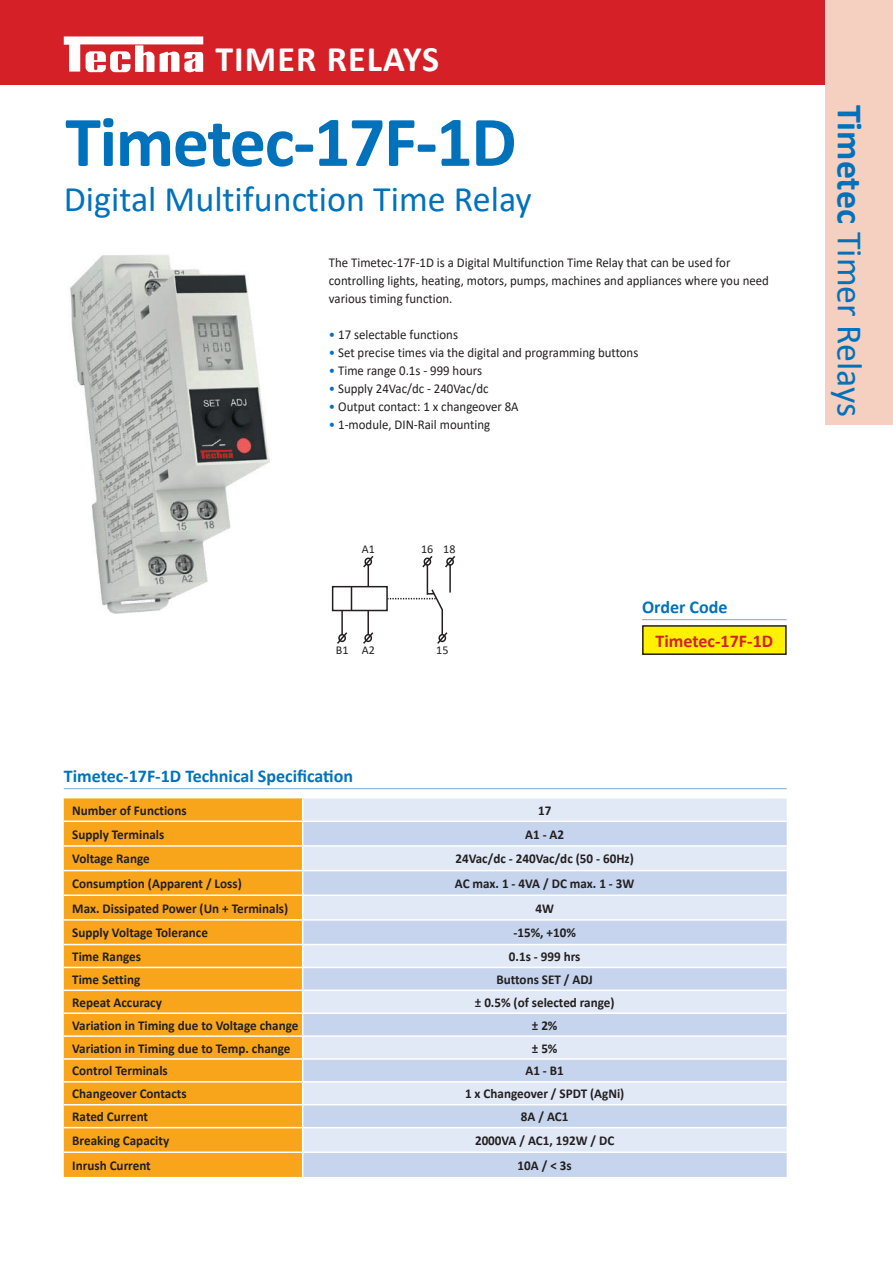
<style>
.page{position:relative;width:893px;height:1263px;background:#fff}
.page>*{position:absolute;margin:0;border:0;box-sizing:border-box;transform-origin:0 0}
.t1{font:700 72px "Calibri";letter-spacing:-.02em;color:#0072bc}
.t2{font:36px "Calibri";color:#0072bc}
.t3{font:700 36px "Calibri";letter-spacing:.03em;color:#fff}
.underlineheading{font:700 18px "Calibri";color:#0072bc}
.t4{font:700 18px "Calibri";color:#d52027}
.t5{font:700 13.5px "Calibri";color:#231f20}
.t6{font:13.5px/18px "Calibri";color:#231f20;scale:.95 1}
.t7{font:12px "Calibri";color:#231f20}
.s1{color:#0072bc}
.s2{font-weight:700}
</style>
<div class="page">
<div style="left:0;top:0;width:893px;height:85px;background:#d52027"></div>
<div style="left:825px;top:0;width:68px;height:425px;background:#f5cfc0"></div>
<svg style="left:64px;top:36px;width:139px;height:36px"></svg>
<hr style="left:64px;top:788px;width:723px;height:1px;background:#7ca7d8">
<div style="left:64px;top:798px;width:238px;height:379px;background:#f9a51b"></div>
<div style="left:303px;top:798px;width:484px;height:22px;background:#e1e9f6"></div>
<svg style="left:303px;top:822px;width:484px;height:355px;background:#d3def1"></svg>
<hr style="left:64px;top:820px;width:239px;height:2px;background:#fff">
<hr style="left:64px;top:845px;width:239px;height:2px;background:#fff">
<hr style="left:64px;top:870px;width:239px;height:1px;background:#fff">
<hr style="left:64px;top:894px;width:239px;height:2px;background:#fff">
<hr style="left:64px;top:919px;width:239px;height:2px;background:#fff">
<hr style="left:64px;top:944px;width:239px;height:1px;background:#fff">
<hr style="left:64px;top:967px;width:239px;height:1px;background:#fff">
<hr style="left:64px;top:989px;width:239px;height:2px;background:#fff">
<hr style="left:64px;top:1012px;width:239px;height:2px;background:#fff">
<hr style="left:64px;top:1035px;width:239px;height:2px;background:#fff">
<hr style="left:64px;top:1058px;width:239px;height:2px;background:#fff">
<hr style="left:64px;top:1081px;width:239px;height:1px;background:#fff">
<hr style="left:64px;top:1104px;width:239px;height:1px;background:#fff">
<hr style="left:64px;top:1127px;width:239px;height:1px;background:#fff">
<hr style="left:303px;top:1127px;width:484px;height:1px;background:#fff">
<hr style="left:64px;top:1151px;width:239px;height:2px;background:#fff">
<hr style="left:303px;top:845px;width:484px;height:2px;background:#fff">
<hr style="left:303px;top:870px;width:484px;height:1px;background:#fff">
<hr style="left:303px;top:894px;width:484px;height:2px;background:#fff">
<hr style="left:303px;top:919px;width:484px;height:2px;background:#fff">
<hr style="left:303px;top:944px;width:484px;height:1px;background:#fff">
<hr style="left:303px;top:967px;width:484px;height:1px;background:#fff">
<hr style="left:303px;top:989px;width:484px;height:2px;background:#fff">
<hr style="left:303px;top:1012px;width:484px;height:2px;background:#fff">
<hr style="left:303px;top:1035px;width:484px;height:2px;background:#fff">
<hr style="left:303px;top:1058px;width:484px;height:2px;background:#fff">
<hr style="left:303px;top:1081px;width:484px;height:1px;background:#fff">
<hr style="left:303px;top:1104px;width:484px;height:1px;background:#fff">
<hr style="left:303px;top:1151px;width:484px;height:2px;background:#fff">
<svg style="left:302px;top:798px;width:1px;height:355px"></svg>
<img style="left:70px;top:254px;width:199px;height:360px">
<hr style="left:427px;top:564px;width:1px;height:30px;background:#231f20">
<hr style="left:449px;top:564px;width:2px;height:28px;background:#231f20">
<div style="left:332px;top:586px;width:56px;height:25px;border:1px solid #231f20"></div>
<svg style="left:351px;top:587px;width:1px;height:23px"></svg>
<hr style="left:367px;top:611px;width:2px;height:23px;background:#231f20">
<hr style="left:341px;top:611px;width:2px;height:23px;background:#231f20">
<svg style="left:362px;top:556px;width:13px;height:31px"></svg>
<svg style="left:422px;top:556px;width:11px;height:13px"></svg>
<svg style="left:445px;top:556px;width:11px;height:13px"></svg>
<svg style="left:363px;top:631px;width:11px;height:13px"></svg>
<svg style="left:337px;top:631px;width:11px;height:13px"></svg>
<svg style="left:387px;top:588px;width:61px;height:56px"></svg>
<hr style="left:642px;top:619px;width:145px;height:1px;background:#7ca7d8">
<div style="left:643px;top:626px;width:143px;height:28px;background:#fff101"></div>
<div style="left:642px;top:625px;width:145px;height:30px;border:2px solid #231f20"></div>
<h2 class="t3" style="left:215px;top:34px;width:225px">TIMER RELAYS</h2>
<p class="t1" style="left:65px;top:91px;width:453px">Timetec-17F-1D</p>
<p class="t2" style="left:64px;top:174px;width:470px">Digital Multifunction Time Relay</p>
<p class="t6" style="left:329px;top:253px;width:465px">The Timetec-17F-1D is a Digital Multifunction Time Relay that can be used for controlling lights, heating, motors, pumps, machines and appliances where you need various timing function.</p>
<p class="t6" style="left:329px;top:325px;width:137px"><span class="s1">•</span> 17 selectable functions</p>
<p class="t6" style="left:329px;top:343px;width:327px"><span class="s1">•</span> Set precise times via the digital and programming buttons</p>
<p class="t6" style="left:329px;top:361px;width:163px"><span class="s1">•</span> Time range 0.1s - 999 hours</p>
<p class="t6" style="left:329px;top:379px;width:170px"><span class="s1">•</span> Supply 24Vac/dc - 240Vac/dc</p>
<p class="t6" style="left:329px;top:397px;width:201px"><span class="s1">•</span> Output contact: 1 x changeover 8A</p>
<p class="t6" style="left:329px;top:415px;width:171px"><span class="s1">•</span> 1-module, DIN-Rail mounting</p>
<p class="t7" style="left:362px;top:541px;width:15px">A1</p>
<p class="t7" style="left:421px;top:541px;width:14px">16</p>
<p class="t7" style="left:443px;top:541px;width:14px">18</p>
<p class="t7" style="left:336px;top:642px;width:14px">B1</p>
<p class="t7" style="left:362px;top:642px;width:15px">A2</p>
<p class="t7" style="left:436px;top:642px;width:14px">15</p>
<p class="underlineheading" style="left:642px;top:594px;width:87px">Order Code</p>
<p class="t4" style="left:656px;top:628px;width:119px">Timetec-17F-1D</p>
<p class="underlineheading" style="left:64px;top:763px;width:291px">Timetec-17F-1D Technical Specification</p>
<p class="t5" style="left:72px;top:801px;width:116px">Number of Functions</p>
<p class="t5" style="left:538px;top:801px;width:15px">17</p>
<p class="t5" style="left:72px;top:825px;width:94px">Supply Terminals</p>
<p class="t5" style="left:525px;top:825px;width:41px">A1 - A2</p>
<p class="t5" style="left:72px;top:849px;width:79px">Voltage Range</p>
<p class="t5" style="left:455px;top:849px;width:180px">24Vac/dc - 240Vac/dc (50 - 60Hz)</p>
<p class="t5" style="left:72px;top:874px;width:171px">Consumption (Apparent / Loss)</p>
<p class="t5" style="left:455px;top:874px;width:181px">AC max. 1 - 4VA / DC max. 1 - 3W</p>
<p class="t5" style="left:72px;top:898px;width:217px">Max. Dissipated Power (Un + Terminals)</p>
<p class="t5" style="left:535px;top:898px;width:20px">4W</p>
<p class="t5" style="left:72px;top:923px;width:137px">Supply Voltage Tolerance</p>
<p class="t5" style="left:513px;top:923px;width:64px">-15%, +10%</p>
<p class="t5" style="left:72px;top:947px;width:70px">Time Ranges</p>
<p class="t5" style="left:509px;top:947px;width:73px">0.1s - 999 hrs</p>
<p class="t5" style="left:72px;top:970px;width:69px">Time Setting</p>
<p class="t5" style="left:496px;top:970px;width:98px">Buttons SET / ADJ</p>
<p class="t5" style="left:72px;top:993px;width:91px">Repeat Accuracy</p>
<p class="t5" style="left:475px;top:993px;width:141px">± 0.5% (of selected range)</p>
<p class="t5" style="left:72px;top:1016px;width:228px">Variation in Timing due to Voltage change</p>
<p class="t5" style="left:532px;top:1016px;width:27px">± 2%</p>
<p class="t5" style="left:72px;top:1038px;width:220px">Variation in Timing due to Temp. change</p>
<p class="t5" style="left:532px;top:1038px;width:27px">± 5%</p>
<p class="t5" style="left:72px;top:1061px;width:97px">Control Terminals</p>
<p class="t5" style="left:525px;top:1061px;width:40px">A1 - B1</p>
<p class="t5" style="left:72px;top:1084px;width:116px">Changeover Contacts</p>
<p class="t5" style="left:465px;top:1084px;width:161px">1 x Changeover / SPDT (AgNi)</p>
<p class="t5" style="left:72px;top:1107px;width:77px">Rated Current</p>
<p class="t5" style="left:521px;top:1107px;width:49px">8A / AC1</p>
<p class="t5" style="left:72px;top:1131px;width:98px">Breaking Capacity</p>
<p class="t5" style="left:475px;top:1131px;width:141px">2000VA / AC1, 192W / DC</p>
<p class="t5" style="left:72px;top:1155px;width:80px">Inrush Current</p>
<p class="t5" style="left:518px;top:1155px;width:56px">10A / &lt; 3s</p>
<h2 class="t2" style="left:875px;top:105px;width:314px;rotate:90deg"><span class="s2">Timetec</span> Timer Relays</h2>
</div>
